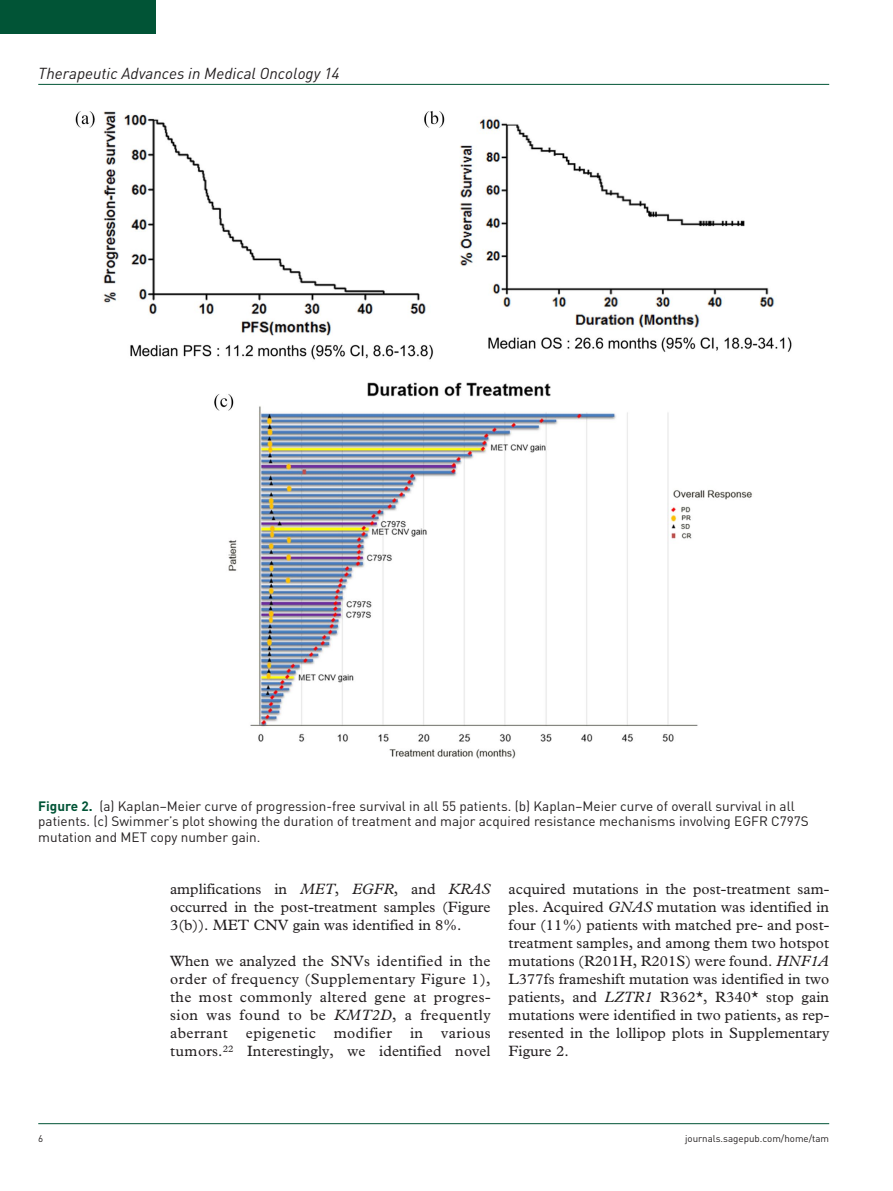
<style>
.page{position:relative;width:893px;height:1191px;background:#fff}
.page>*{position:absolute;margin:0;border:0;box-sizing:border-box;transform-origin:0 0}
.t1{font:italic 15.75px "DIN";color:#231f20}
.t2{font:15px/18px "Plantin Std";letter-spacing:.005em;color:#231f20;text-align:justify}
.t3{font:13.5px/15.8px "DIN";color:#231f20}
.t4{font:9.75px "DIN";color:#231f20}
.s1{font-weight:700;color:#015436}
.s2{font-style:italic}
</style>
<div class="page">
<hr style="left:38px;top:84px;width:791px;height:1px;background:#015436">
<hr style="left:38px;top:1123px;width:791px;height:1px;background:#015436">
<div style="left:0;top:0;width:155px;height:34px;background:#015436"></div>
<img style="left:75px;top:111px;width:717px;height:648px">
<p class="t1" style="left:38px;top:63px;width:303px">Therapeutic Advances in Medical Oncology 14</p>
<p class="t3" style="left:38px;top:797px;width:772px"><span class="s1">Figure 2.</span> (a) Kaplan–Meier curve of progression-free survival in all 55 patients. (b) Kaplan–Meier curve of overall survival in all patients. (c) Swimmer’s plot showing the duration of treatment and major acquired resistance mechanisms involving EGFR C797S mutation and MET copy number gain.</p>
<p class="t2" style="left:170px;top:880px;width:322px">amplifications in <span class="s2">MET</span>, <span class="s2">EGFR</span>, and <span class="s2">KRAS </span>occurred in the post-treatment samples (Figure 3(b)). MET CNV gain was identified in 8%.</p>
<p class="t2" style="left:170px;top:952px;width:322px">When we analyzed the SNVs identified in the order of frequency (Supplementary Figure 1), the most commonly altered gene at progres&shy;sion was found to be <span class="s2">KMT2D</span>, a frequently aberrant epigenetic modifier in various tumors.<sup>22</sup> Interestingly, we identified novel</p>
<p class="t2" style="left:509px;top:880px;width:322px">acquired mutations in the post-treatment sam&shy;ples. Acquired <span class="s2">GNAS</span> mutation was identified in four (11%) patients with matched pre- and post&shy;treatment samples, and among them two hotspot mutations (R201H, R201S) were found. <span class="s2">HNF1A </span>L377fs frameshift mutation was identified in two patients, and <span class="s2">LZTR1</span> R362*, R340* stop gain mutations were identified in two patients, as rep&shy;resented in the lollipop plots in Supplementary Figure 2.</p>
<p class="t4" style="left:38px;top:1132px;width:7px">6</p>
<p class="t4" style="left:685px;top:1132px;width:146px">journals.sagepub.com/home/tam</p>
</div>
